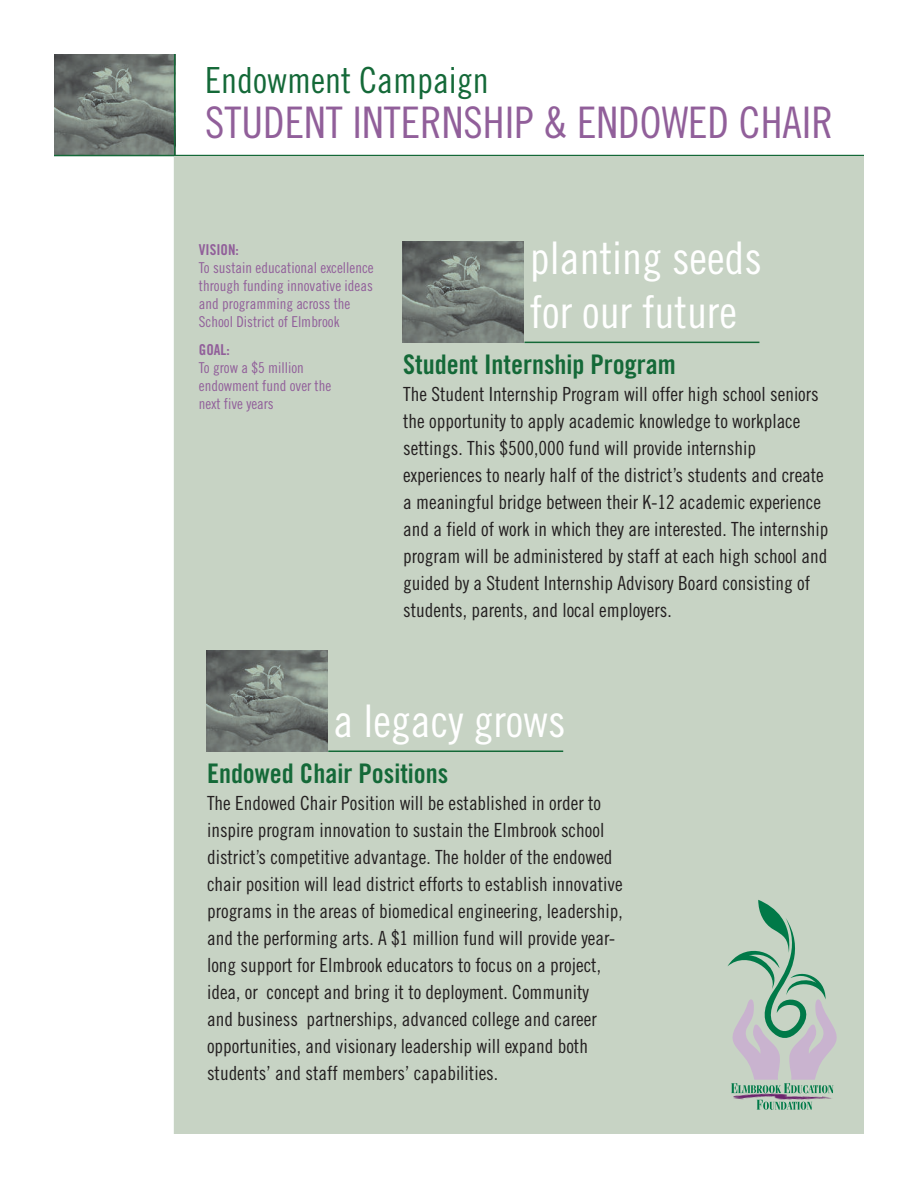
<style>
.page{position:relative;width:918px;height:1188px;background:#fff}
.page>*{position:absolute;margin:0;border:0;box-sizing:border-box;transform-origin:0 0}
.t1{font:45px/54px "Trade Gothic Cond Eighteen";color:#fff}
.t2{font:43.5px "Trade Gothic Cond Eighteen";color:#915f9a}
.t3{font:36px "Trade Gothic Cond Eighteen";color:#146938}
.t4{font:27px "Trade Gothic Bold Cond Twenty";color:#146938}
.t5{font:19.5px/27px "Trade Gothic Cond Eighteen";color:#231f20}
.t6{font:15px/18px "Trade Gothic Cond Eighteen";color:#915f9a}
.t7{font:15px "Trade Gothic Bold Cond Twenty";color:#915f9a}
</style>
<div class="page">
<img style="left:54px;top:54px;width:122px;height:101px">
<hr style="left:54px;top:155px;width:810px;height:1px;background:#146938">
<hr style="left:174px;top:54px;width:1px;height:1080px;background:#146938">
<div style="left:175px;top:156px;width:689px;height:978px;background:#c7d3c4"></div>
<hr style="left:328px;top:751px;width:235px;height:1px;background:#146938">
<img style="left:206px;top:650px;width:122px;height:102px">
<img style="left:733px;top:1093px;width:100px;height:7px">
<svg style="left:757px;top:1100px;width:55px;height:10px"></svg>
<svg style="left:728px;top:900px;width:109px;height:193px"></svg>
<hr style="left:524px;top:342px;width:235px;height:1px;background:#146938">
<img style="left:402px;top:241px;width:122px;height:102px">
<h3 class="t3" style="left:205px;top:67px;width:285px">Endowment Campaign</h3>
<h2 class="t2" style="left:205px;top:107px;width:630px">STUDENT INTERNSHIP &amp; ENDOWED CHAIR</h2>
<h1 class="t1" style="left:530px;top:235px;width:234px">planting seeds for our future</h1>
<p class="t7" style="left:199px;top:244px;width:41px">VISION:</p>
<p class="t6" style="left:199px;top:259px;width:176px">To sustain educational excellence through funding innovative ideas and programming across the<br>School District of Elmbrook</p>
<p class="t7" style="left:199px;top:344px;width:32px">GOAL:</p>
<p class="t6" style="left:199px;top:360px;width:134px">To grow a $5 million endowment fund over the next five years</p>
<h3 class="t4" style="left:403px;top:355px;width:274px">Student Internship Program</h3>
<p class="t5" style="left:403px;top:382px;width:427px">The Student Internship Program will offer high school seniors the opportunity to apply academic knowledge to workplace settings. This $500,000 fund will provide internship experiences to nearly half of the district’s students and create a meaningful bridge between their K-12 academic experience and a field of work in which they are interested. The internship program will be administered by staff at each high school and guided by a Student Internship Advisory Board consisting of students, parents, and local employers.</p>
<h1 class="t1" style="left:334px;top:698px;width:234px">a legacy grows</h1>
<h3 class="t4" style="left:207px;top:764px;width:243px">Endowed Chair Positions</h3>
<p class="t5" style="left:207px;top:791px;width:417px">The Endowed Chair Position will be established in order to inspire program innovation to sustain the Elmbrook school district’s competitive advantage. The holder of the endowed chair position will lead district efforts to establish innovative programs in the areas of biomedical engineering, leadership, and the performing arts. A $1 million fund will provide year&shy;long support for Elmbrook educators to focus on a project, idea, or concept and bring it to deployment. Community<br>and business partnerships, advanced college and career opportunities, and visionary leadership will expand both students’ and staff members’ capabilities.</p>
</div>
